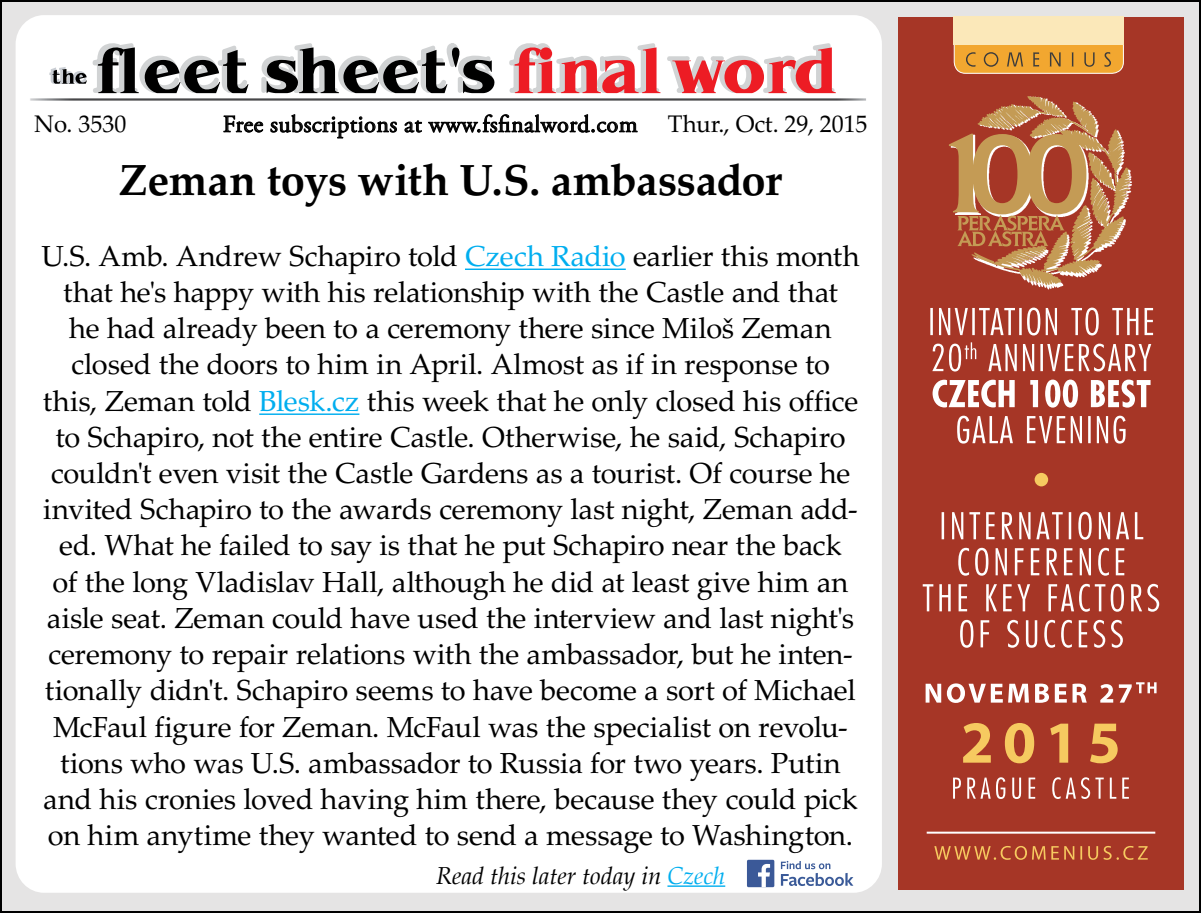
<style>
.page{position:relative;width:1201px;height:913px;background:#fff}
.page>*{position:absolute;margin:0;border:0;box-sizing:border-box;transform-origin:0 0}
.t1{font:700 43.6px "Palatino LTCE";letter-spacing:-.01em;color:#000}
.t2{font:29px/36.2px "Palatino LTCE";letter-spacing:-.005em;color:#000;text-align:center}
.t3{font:24px "Adobe Garamond Pro";letter-spacing:.02em;color:#000}
.t4{font:italic 24px "Palatino";color:#000}
.t5{font:24px "Palatino LTCE";letter-spacing:-.005em;color:#000}
.s1{color:#00aeef}
</style>
<div class="page">
<div style="left:1px;top:1px;width:1198px;height:910px;background:#e5e4e4"></div>
<div style="left:16px;top:15px;width:865px;height:877px;background:#fff;border-radius:29px"></div>
<svg style="left:223px;top:115px;width:40px;height:17px"></svg>
<svg style="left:270px;top:114px;width:127px;height:24px"></svg>
<svg style="left:404px;top:120px;width:18px;height:13px"></svg>
<svg style="left:428px;top:114px;width:209px;height:19px"></svg>
<img style="left:30px;top:98px;width:836px;height:3px">
<svg style="left:49px;top:43px;width:446px;height:50px"></svg>
<svg style="left:509px;top:43px;width:326px;height:50px"></svg>
<hr style="left:465px;top:268px;width:160px;height:2px;background:#00aeef">
<hr style="left:259px;top:413px;width:100px;height:2px;background:#00aeef">
<hr style="left:667px;top:885px;width:58px;height:1px;background:#00aeef">
<svg style="left:780px;top:861px;width:73px;height:24px"></svg>
<div style="left:746px;top:859px;width:28px;height:27px;background:#3b5998;border-radius:2px"></div>
<svg style="left:758px;top:864px;width:12px;height:22px"></svg>
<div style="left:898px;top:17px;width:285px;height:872px;background:#a63626"></div>
<svg style="left:949px;top:96px;width:180px;height:190px"></svg>
<svg style="left:960px;top:619px;width:162px;height:28px"></svg>
<svg style="left:922px;top:583px;width:236px;height:28px"></svg>
<svg style="left:958px;top:547px;width:166px;height:28px"></svg>
<svg style="left:941px;top:511px;width:202px;height:28px"></svg>
<div style="left:1034px;top:472px;width:13px;height:14px;background:#f6ca60;border-radius:50%"></div>
<svg style="left:957px;top:415px;width:168px;height:28px"></svg>
<svg style="left:932px;top:379px;width:218px;height:28px"></svg>
<svg style="left:932px;top:342px;width:219px;height:29px"></svg>
<svg style="left:930px;top:307px;width:222px;height:28px"></svg>
<svg style="left:953px;top:777px;width:175px;height:21px"></svg>
<svg style="left:963px;top:723px;width:154px;height:40px"></svg>
<svg style="left:925px;top:682px;width:231px;height:20px"></svg>
<svg style="left:934px;top:846px;width:213px;height:13px"></svg>
<div style="left:954px;top:17px;width:169px;height:56px;background:#f2a730;border-radius:11px"></div>
<div style="left:953px;top:17px;width:170px;height:57px;border:1px solid #fff;border-radius:11px"></div>
<div style="left:953px;top:17px;width:170px;height:28px;background:#fbe8b9"></div>
<svg style="left:966px;top:52px;width:144px;height:15px"></svg>
<hr style="left:926px;top:831px;width:229px;height:2px;background:#fff">
<p class="t5" style="left:34px;top:110px;width:94px">No. 3530</p>
<p class="t3" style="left:223px;top:110px;width:416px">Free subscriptions at www.fsfinalword.com</p>
<p class="t5" style="left:667px;top:110px;width:201px">Thur., Oct. 29, 2015</p>
<p class="t1" style="left:119px;top:155px;width:664px">Zeman toys with U.S. ambassador</p>
<p class="t2" style="left:41px;top:238px;width:819px">U.S. Amb. Andrew Schapiro told <span class="s1">Czech Radio</span> earlier this month that he's happy with his relationship with the Castle and that<br>he had already been to a ceremony there since Miloš Zeman closed the doors to him in April. Almost as if in response to this, Zeman told <span class="s1">Blesk.cz</span> this week that he only closed his office to Schapiro, not the entire Castle. Otherwise, he said, Schapiro couldn't even visit the Castle Gardens as a tourist. Of course he invited Schapiro to the awards ceremony last night, Zeman add&shy;ed. What he failed to say is that he put Schapiro near the back<br>of the long Vladislav Hall, although he did at least give him an aisle seat. Zeman could have used the interview and last night's ceremony to repair relations with the ambassador, but he inten&shy;tionally didn't. Schapiro seems to have become a sort of Michael McFaul figure for Zeman. McFaul was the specialist on revolu&shy;tions who was U.S. ambassador to Russia for two years. Putin and his cronies loved having him there, because they could pick on him anytime they wanted to send a message to Washington.</p>
<p class="t4" style="left:436px;top:856px;width:291px">Read this later today in <span class="s1">Czech</span></p>
</div>
